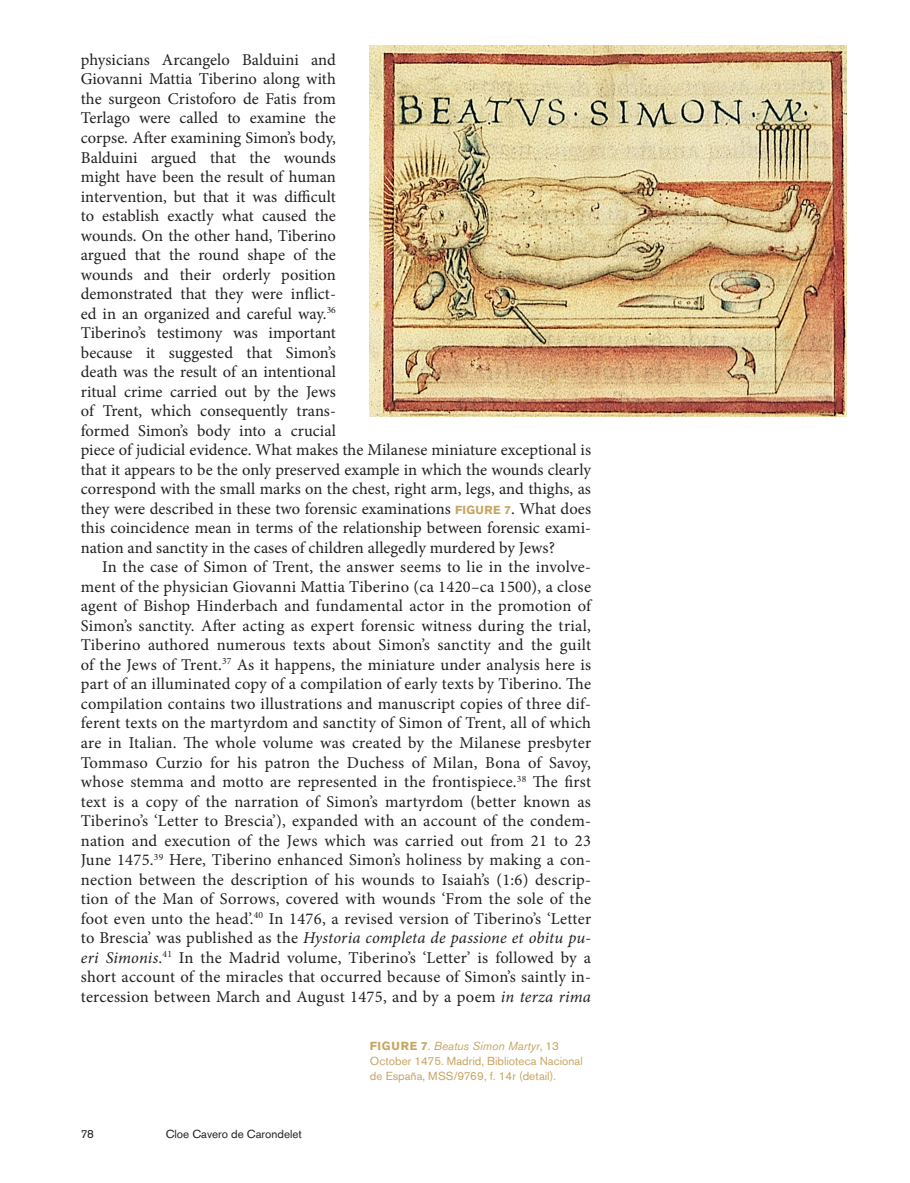
<style>
.page{position:relative;width:910px;height:1183px;background:#fff}
.page>*{position:absolute;margin:0;border:0;box-sizing:border-box;transform-origin:0 0}
.t1{font:16.5px/19.5px "Minion Pro";letter-spacing:.005em;color:#231f20}
.t2{font:11.7px/14.5px "Akzidenz Grotesk BE Regular 2";color:#c7a562}
.t3{font:italic 11.7px "Akzidenz Grotesk BE";color:#c7a562}
.t4{font:11.7px "Akzidenz Grotesk BE";color:#231f20}
.s1{font-family:"Akzidenz Grotesk BE";font-weight:700;font-size:11.7px;color:#c7a562}
.s2{font-style:italic}
.s3{font-weight:700;font-style:normal}
.s4{font-style:normal}
.s5{font-family:"Akzidenz Grotesk BE Regular 2";font-style:normal}
</style>
<div class="page">
<img style="left:370px;top:45px;width:476px;height:371px">
<p class="t1" style="left:81px;top:50px;width:512px">physicians Arcangelo Balduini and<br>Giovanni Mattia Tiberino along with<br>the surgeon Cristoforo de Fatis from<br>Terlago were called to examine the<br>corpse. After examining Simon’s body,<br>Balduini argued that the wounds<br>might have been the result of human<br>intervention, but that it was difficult<br>to establish exactly what caused the<br>wounds. On the other hand, Tiberino<br>argued that the round shape of the<br>wounds and their orderly position<br>demonstrated that they were inflict-<br>ed in an organized and careful way.<sup>36<br></sup>Tiberino’s testimony was important<br>because it suggested that Simon’s<br>death was the result of an intentional<br>ritual crime carried out by the Jews<br>of Trent, which consequently trans-<br>formed Simon’s body into a crucial<br>piece of judicial evidence. What makes the Milanese miniature exceptional is that it appears to be the only preserved example in which the wounds clearly correspond with the small marks on the chest, right arm, legs, and thighs, as they were described in these two forensic examinations <span class="s1">FIGURE 7</span>. What does this coincidence mean in terms of the relationship between forensic exami&shy;nation and sanctity in the cases of children allegedly murdered by Jews?</p>
<p class="t1" style="left:81px;top:557px;width:512px;text-align:justify;text-indent:21px">In the case of Simon of Trent, the answer seems to lie in the involve&shy;ment of the physician Giovanni Mattia Tiberino (ca 1420–ca 1500), a close agent of Bishop Hinderbach and fundamental actor in the promotion of Simon’s sanctity. After acting as expert forensic witness during the trial, Tiberino authored numerous texts about Simon’s sanctity and the guilt of the Jews of Trent.<sup>37</sup> As it happens, the miniature under analysis here is part of an illuminated copy of a compilation of early texts by Tiberino. The compilation contains two illustrations and manuscript copies of three dif&shy;ferent texts on the martyrdom and sanctity of Simon of Trent, all of which are in Italian. The whole volume was created by the Milanese presbyter Tommaso Curzio for his patron the Duchess of Milan, Bona of Savoy, whose stemma and motto are represented in the frontispiece.<sup>38</sup> The first text is a copy of the narration of Simon’s martyrdom (better known as Tiberino’s ‘Letter to Brescia’), expanded with an account of the condem&shy;nation and execution of the Jews which was carried out from 21 to 23<br>June 1475.<sup>39</sup> Here, Tiberino enhanced Simon’s holiness by making a con&shy;nection between the description of his wounds to Isaiah’s (1:6) descrip&shy;tion of the Man of Sorrows, covered with wounds ‘From the sole of the foot even unto the head’.<sup>40</sup> In 1476, a revised version of Tiberino’s ‘Letter to Brescia’ was published as the <span class="s2">Hystoria completa de passione et obitu pu&shy;eri Simonis</span>.<sup>41</sup> In the Madrid volume, Tiberino’s ‘Letter’ is followed by a short account of the miracles that occurred because of Simon’s saintly in&shy;tercession between March and August 1475, and by a poem <span class="s2">in terza rima</span></p>
<p class="t4" style="left:81px;top:1126px;width:15px">78</p>
<p class="t4" style="left:166px;top:1126px;width:138px">Cloe Cavero de Carondelet</p>
<p class="t3" style="left:370px;top:1038px;width:191px"><span class="s3">FIGURE 7</span><span class="s4">.</span> Beatus Simon Martyr<span class="s5">, 13</span></p>
<p class="t2" style="left:370px;top:1053px;width:214px">October 1475. Madrid, Biblioteca Nacional de España, MSS/9769, f. 14r (detail).</p>
</div>
